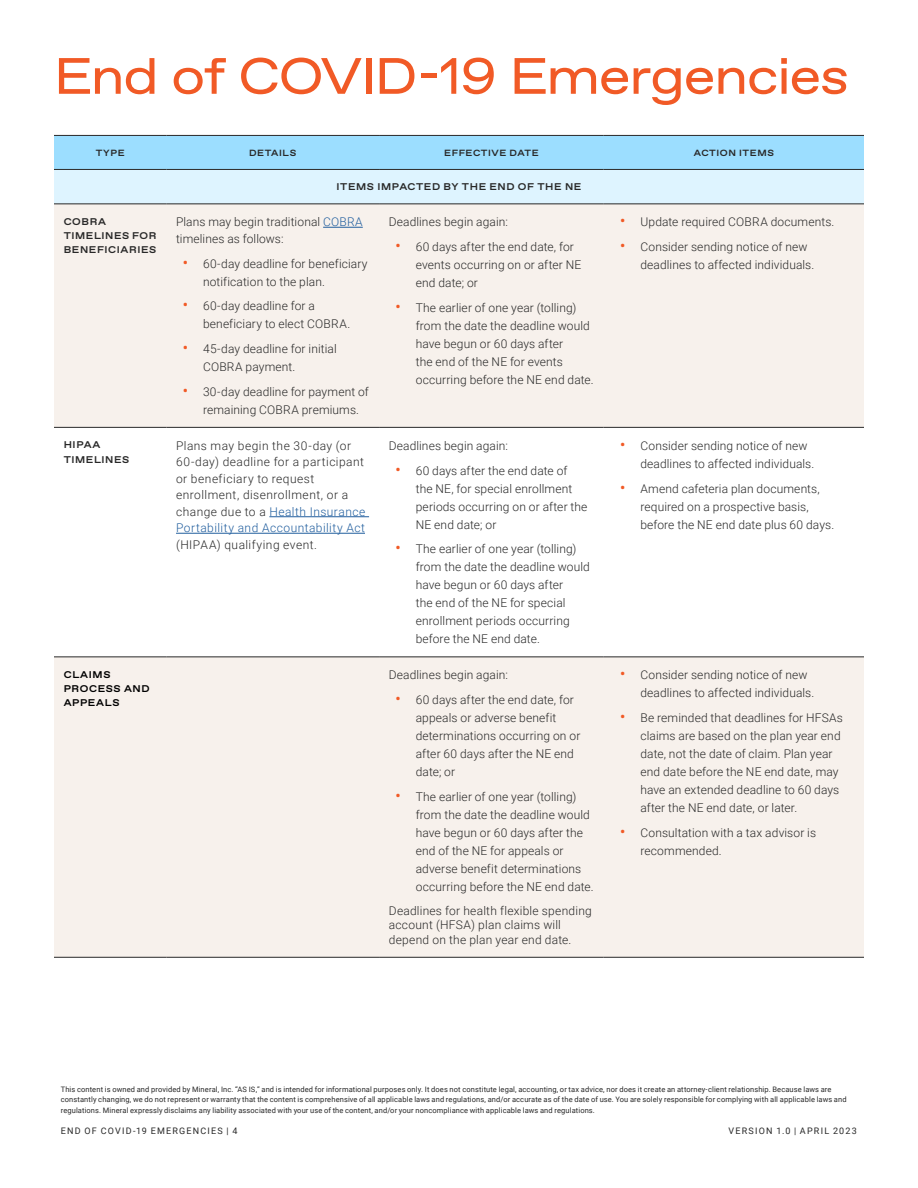
<style>
.page{position:relative;width:918px;height:1188px;background:#fff}
.page>*{position:absolute;margin:0;border:0;box-sizing:border-box;transform-origin:0 0}
.t1{font:51px "ABC Favorit Extended";letter-spacing:-.02em;color:#f15a26}
.t2{font:300 12px/18px "Roboto";letter-spacing:.01em;color:#282828}
.t3{font:300 12px/16.5px "Roboto";letter-spacing:.04em;color:#282828}
.t4{font:700 9.75px/14.2px "ABC Favorit Extended";letter-spacing:.065em;color:#282828}
.t5{font:700 9.75px/14.2px "ABC Favorit Extended";letter-spacing:.065em;color:#000}
.t6{font:9px "Roboto";letter-spacing:.135em;color:#282828}
.t7{font:700 9px "ABC Favorit Extended";letter-spacing:.065em;color:#282828}
.t8{font:7.5px/10.5px "Roboto";letter-spacing:.015em;color:#282828}
.s1{color:#215e9e}
.s2{font-weight:500;font-size:15px;color:#f15a26}
</style>
<div class="page">
<div style="left:54px;top:136px;width:810px;height:33px;background:#9cdeff"></div>
<div style="left:54px;top:169px;width:810px;height:35px;background:#def4ff"></div>
<div style="left:54px;top:204px;width:810px;height:753px;background:#f7f1ec"></div>
<svg style="left:54px;top:428px;width:810px;height:228px"></svg>
<hr style="left:54px;top:203px;width:112px;height:1px;background:#282828">
<hr style="left:166px;top:203px;width:213px;height:1px;background:#282828">
<hr style="left:379px;top:203px;width:225px;height:1px;background:#282828">
<hr style="left:604px;top:203px;width:260px;height:1px;background:#282828">
<hr style="left:54px;top:427px;width:112px;height:1px;background:#282828">
<hr style="left:166px;top:427px;width:213px;height:1px;background:#282828">
<hr style="left:379px;top:427px;width:225px;height:1px;background:#282828">
<hr style="left:604px;top:427px;width:260px;height:1px;background:#282828">
<hr style="left:54px;top:656px;width:112px;height:1px;background:#282828">
<hr style="left:166px;top:656px;width:213px;height:1px;background:#282828">
<hr style="left:379px;top:656px;width:225px;height:1px;background:#282828">
<hr style="left:604px;top:656px;width:260px;height:1px;background:#282828">
<hr style="left:166px;top:957px;width:213px;height:1px;background:#282828">
<hr style="left:379px;top:957px;width:225px;height:1px;background:#282828">
<hr style="left:604px;top:957px;width:260px;height:1px;background:#282828">
<hr style="left:54px;top:957px;width:112px;height:1px;background:#282828">
<hr style="left:54px;top:135px;width:112px;height:1px;background:#282828">
<hr style="left:166px;top:135px;width:213px;height:1px;background:#282828">
<hr style="left:379px;top:135px;width:225px;height:1px;background:#282828">
<hr style="left:604px;top:135px;width:260px;height:1px;background:#282828">
<hr style="left:54px;top:169px;width:112px;height:1px;background:#282828">
<hr style="left:166px;top:169px;width:213px;height:1px;background:#282828">
<hr style="left:379px;top:169px;width:225px;height:1px;background:#282828">
<hr style="left:604px;top:169px;width:260px;height:1px;background:#282828">
<hr style="left:323px;top:227px;width:40px;height:1px;background:#215e9e">
<hr style="left:269px;top:516px;width:100px;height:1px;background:#215e9e">
<hr style="left:176px;top:533px;width:189px;height:1px;background:#215e9e">
<h1 class="t1" style="left:54px;top:46px;width:796px">End of COVID-19 Emergencies</h1>
<p class="t7" style="left:96px;top:147px;width:30px">TYPE</p>
<p class="t7" style="left:249px;top:147px;width:49px">DETAILS</p>
<p class="t7" style="left:444px;top:147px;width:96px">EFFECTIVE DATE</p>
<p class="t7" style="left:694px;top:147px;width:82px">ACTION ITEMS</p>
<p class="t4" style="left:337px;top:180px;width:246px">ITEMS IMPACTED BY THE END OF THE NE</p>
<p class="t4" style="left:64px;top:215px;width:94px">COBRA<br>TIMELINES FOR<br>BENEFICIARIES</p>
<p class="t2" style="left:176px;top:213px;width:188px;line-height:16.5px">Plans may begin traditional <span class="s1">COBRA </span>timelines as follows:</p>
<p class="t2" style="left:203px;top:254px;width:166px;text-indent:-20px"><span class="s2">•</span> 60-day deadline for beneficiary notification to the plan.</p>
<p class="t2" style="left:203px;top:297px;width:149px;text-indent:-20px"><span class="s2">•</span> 60-day deadline for a beneficiary to elect COBRA.</p>
<p class="t2" style="left:203px;top:339px;width:135px;text-indent:-20px"><span class="s2">•</span> 45-day deadline for initial<br>COBRA payment.</p>
<p class="t2" style="left:203px;top:382px;width:167px;text-indent:-20px"><span class="s2">•</span> 30-day deadline for payment of remaining COBRA premiums.</p>
<p class="t2" style="left:389px;top:213px;width:121px">Deadlines begin again:</p>
<p class="t2" style="left:416px;top:237px;width:167px;text-indent:-20px"><span class="s2">•</span> 60 days after the end date, for events occurring on or after NE end date; or</p>
<p class="t2" style="left:416px;top:298px;width:179px;text-indent:-20px"><span class="s2">•</span> The earlier of one year (tolling) from the date the deadline would have begun or 60 days after<br>the end of the NE for events occurring before the NE end date.</p>
<p class="t2" style="left:620px;top:213px;width:216px"><span class="s2">•</span> Update required COBRA documents.</p>
<p class="t2" style="left:640px;top:237px;width:176px;text-indent:-20px"><span class="s2">•</span> Consider sending notice of new deadlines to affected individuals.</p>
<p class="t4" style="left:64px;top:438px;width:67px">HIPAA<br>TIMELINES</p>
<p class="t3" style="left:176px;top:437px;width:191px">Plans may begin the 30-day (or<br>60-day) deadline for a participant or beneficiary to request enrollment, disenrollment, or a change due to a <span class="s1">Health Insurance<br>Portability and Accountability Act</span></p>
<p class="t3" style="left:176px;top:536px;width:143px">(HIPAA) qualifying event.</p>
<p class="t2" style="left:389px;top:436px;width:121px">Deadlines begin again:</p>
<p class="t2" style="left:416px;top:461px;width:173px;text-indent:-20px"><span class="s2">•</span> 60 days after the end date of<br>the NE, for special enrollment periods occurring on or after the<br>NE end date; or</p>
<p class="t2" style="left:416px;top:540px;width:176px;text-indent:-20px"><span class="s2">•</span> The earlier of one year (tolling) from the date the deadline would have begun or 60 days after<br>the end of the NE for special enrollment periods occurring before the NE end date.</p>
<p class="t5" style="left:64px;top:668px;width:87px">CLAIMS<br>PROCESS AND<br>APPEALS</p>
<p class="t2" style="left:389px;top:666px;width:121px">Deadlines begin again:</p>
<p class="t2" style="left:416px;top:690px;width:166px;text-indent:-20px"><span class="s2">•</span> 60 days after the end date, for appeals or adverse benefit determinations occurring on or after 60 days after the NE end date; or</p>
<p class="t2" style="left:416px;top:787px;width:179px;text-indent:-20px"><span class="s2">•</span> The earlier of one year (tolling) from the date the deadline would have begun or 60 days after the end of the NE for appeals or adverse benefit determinations occurring before the NE end date.</p>
<p class="t2" style="left:389px;top:903px;width:205px;line-height:14.4px">Deadlines for health flexible spending account (HFSA) plan claims will depend on the plan year end date.</p>
<p class="t2" style="left:640px;top:436px;width:176px;text-indent:-20px"><span class="s2">•</span> Consider sending notice of new deadlines to affected individuals.</p>
<p class="t2" style="left:640px;top:479px;width:195px;text-indent:-20px"><span class="s2">•</span> Amend cafeteria plan documents, required on a prospective basis, before the NE end date plus 60 days.</p>
<p class="t2" style="left:640px;top:666px;width:176px;text-indent:-20px"><span class="s2">•</span> Consider sending notice of new deadlines to affected individuals.</p>
<p class="t2" style="left:640px;top:708px;width:204px;text-indent:-20px"><span class="s2">•</span> Be reminded that deadlines for HFSAs claims are based on the plan year end date, not the date of claim. Plan year end date before the NE end date, may have an extended deadline to 60 days after the NE end date, or later.</p>
<p class="t2" style="left:640px;top:823px;width:177px;text-indent:-20px"><span class="s2">•</span> Consultation with a tax advisor is recommended.</p>
<p class="t8" style="left:61px;top:1083px;width:787px">This content is owned and provided by Mineral, Inc. “AS IS,” and is intended for informational purposes only. It does not constitute legal, accounting, or tax advice, nor does it create an attorney-client relationship. Because laws are constantly changing, we do not represent or warranty that the content is comprehensive of all applicable laws and regulations, and/or accurate as of the date of use. You are solely responsible for complying with all applicable laws and regulations. Mineral expressly disclaims any liability associated with your use of the content, and/or your noncompliance with applicable laws and regulations.</p>
<p class="t6" style="left:61px;top:1125px;width:178px">END OF COVID-19 EMERGENCIES | 4</p>
<p class="t6" style="left:728px;top:1125px;width:130px">VERSION 1.0 | APRIL 2023</p>
</div>
